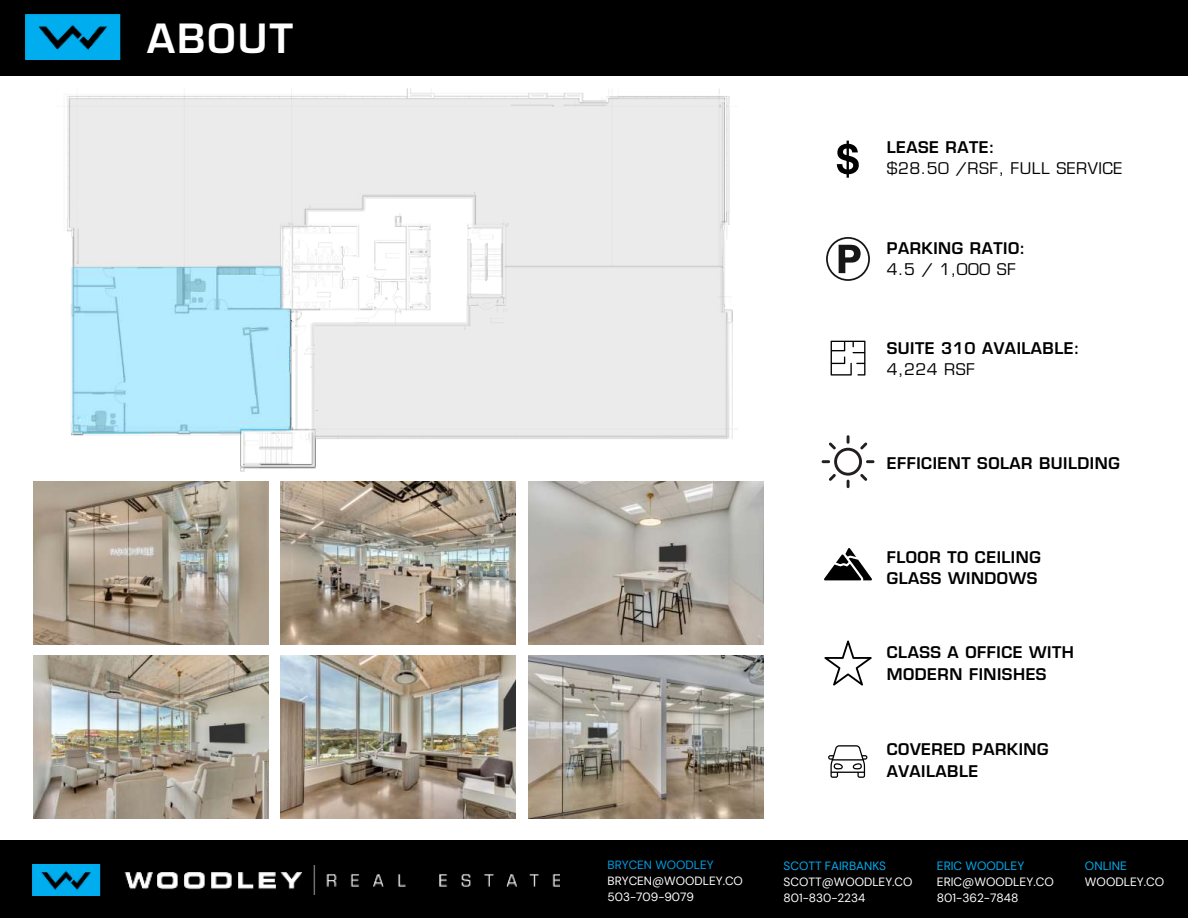
<style>
.page{position:relative;width:1188px;height:918px;background:#fff}
.page>*{position:absolute;margin:0;border:0;box-sizing:border-box;transform-origin:0 0}
.t1{font:600 39.3px "Eurostile LT Std";letter-spacing:.06em;color:#fff}
.t2{font:600 15.75px/21.5px "Eurostile LT Std";letter-spacing:.035em;color:#000}
.t3{font:15.75px "Eurostile LT Std";letter-spacing:.035em;color:#000}
.t4{font:12px/15.9px "DM Sans";color:#fff}
.t5{font:12px "DM Sans";color:#01acef}
.t6{font:12px "DM Sans";color:#009ee5}
</style>
<div class="page">
<div style="left:0;top:0;width:1188px;height:76px;background:#000"></div>
<img style="left:25px;top:14px;width:96px;height:45px">
<div style="left:0;top:840px;width:1188px;height:78px;background:#000"></div>
<img style="left:124px;top:866px;width:436px;height:29px">
<img style="left:32px;top:864px;width:69px;height:32px">
<svg style="left:837px;top:141px;width:22px;height:37px"></svg>
<svg style="left:828px;top:745px;width:39px;height:33px"></svg>
<svg style="left:831px;top:341px;width:34px;height:35px"></svg>
<svg style="left:824px;top:548px;width:48px;height:32px"></svg>
<img style="left:33px;top:482px;width:235px;height:162px">
<img style="left:33px;top:655px;width:235px;height:163px">
<img style="left:281px;top:655px;width:235px;height:163px">
<img style="left:528px;top:655px;width:235px;height:163px">
<img style="left:281px;top:482px;width:235px;height:162px">
<img style="left:528px;top:482px;width:235px;height:162px">
<svg style="left:822px;top:435px;width:52px;height:53px"></svg>
<svg style="left:824px;top:641px;width:48px;height:45px"></svg>
<svg style="left:826px;top:237px;width:44px;height:44px"></svg>
<img style="left:67px;top:88px;width:666px;height:384px">
<h1 class="t1" style="left:147px;top:14px;width:147px">ABOUT</h1>
<p class="t6" style="left:608px;top:858px;width:108px">BRYCEN WOODLEY</p>
<p class="t4" style="left:608px;top:873px;width:137px">BRYCEN@WOODLEY.CO<br>503-709-9079</p>
<p class="t2" style="left:887px;top:136px;width:109px">LEASE RATE:</p>
<p class="t3" style="left:887px;top:159px;width:237px">$28.50 /RSF, FULL SERVICE</p>
<p class="t2" style="left:887px;top:237px;width:140px">PARKING RATIO:</p>
<p class="t3" style="left:887px;top:260px;width:131px">4.5 / 1,000 SF</p>
<p class="t2" style="left:887px;top:337px;width:194px">SUITE 310 AVAILABLE:</p>
<p class="t3" style="left:887px;top:360px;width:90px">4,224 RSF</p>
<p class="t2" style="left:887px;top:453px;width:235px">EFFICIENT SOLAR BUILDING</p>
<p class="t2" style="left:887px;top:546px;width:156px">FLOOR TO CEILING<br>GLASS WINDOWS</p>
<p class="t2" style="left:887px;top:642px;width:189px">CLASS A OFFICE WITH<br>MODERN FINISHES</p>
<p class="t2" style="left:887px;top:739px;width:163px">COVERED PARKING<br>AVAILABLE</p>
<p class="t5" style="left:784px;top:858px;width:104px">SCOTT FAIRBANKS</p>
<p class="t4" style="left:784px;top:874px;width:130px">SCOTT@WOODLEY.CO<br>801-830-2234</p>
<p class="t5" style="left:937px;top:858px;width:89px">ERIC WOODLEY</p>
<p class="t4" style="left:937px;top:873px;width:118px">ERIC@WOODLEY.CO<br>801-362-7848</p>
<p class="t5" style="left:1085px;top:858px;width:43px">ONLINE</p>
<p class="t4" style="left:1085px;top:873px;width:81px">WOODLEY.CO</p>
</div>
